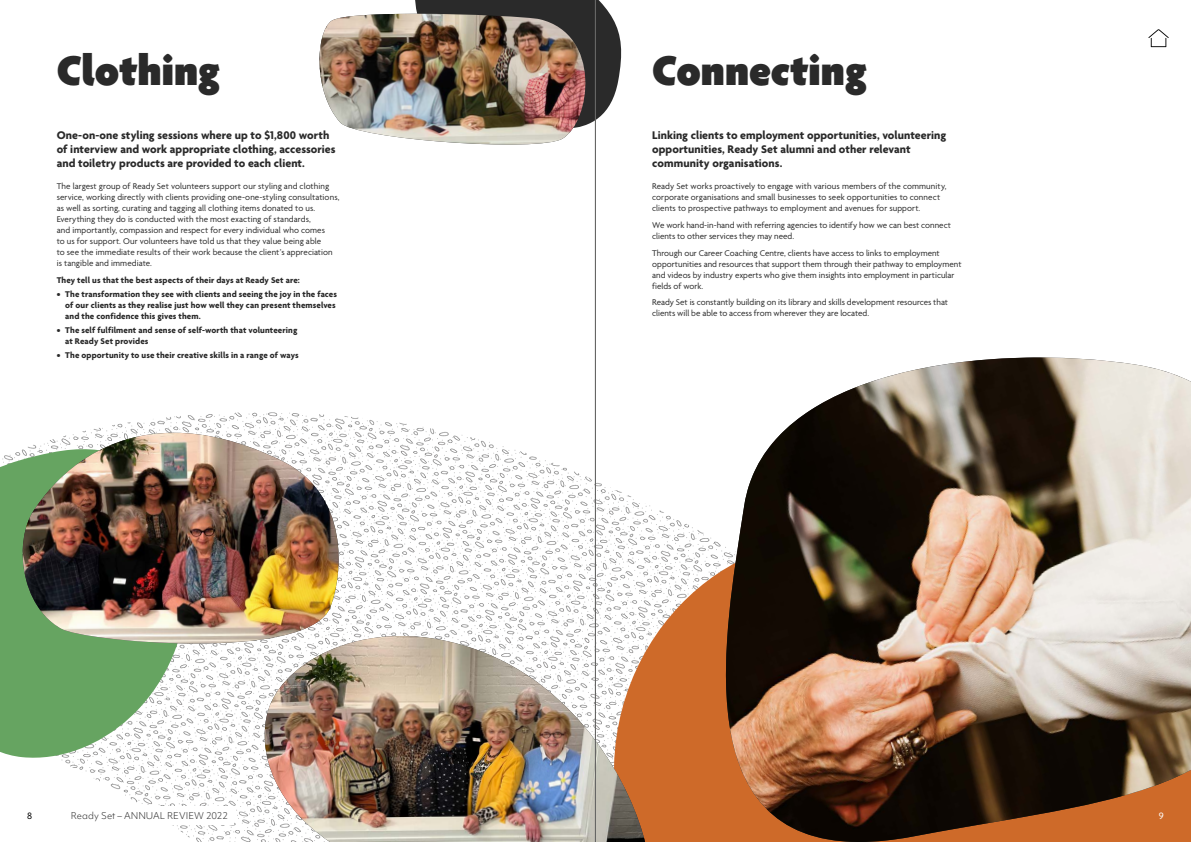
<style>
.page{position:relative;width:1191px;height:842px;background:#fff}
.page>*{position:absolute;margin:0;border:0;box-sizing:border-box;transform-origin:0 0}
.t1{font:900 45px "Agenda";color:#2a2a2a}
.t2{font:700 12px/14px "Agenda";color:#2a2a2a}
.t3{font:10px "Agenda";color:#000}
.t4{font:10px "Agenda";color:#fff}
.t5{font:9px/11px "Agenda";letter-spacing:.005em;color:#2a2a2a}
.t6{font:700 9px/11px "Agenda";letter-spacing:.015em;color:#2a2a2a}
.t7{font:300 9px "Objektiv Mk 1";letter-spacing:.005em;color:#2a2a2a}
</style>
<div class="page">
<img style="left:70px;top:153px;width:607px;height:689px">
<svg style="left:415px;top:0;width:207px;height:115px"></svg>
<svg style="left:394px;top:8px;width:208px;height:145px;fill:#2a2a2a"></svg>
<img style="left:319px;top:14px;width:271px;height:134px">
<svg style="left:567px;top:524px;width:110px;height:318px"></svg>
<svg style="left:677px;top:520px;width:8px;height:322px;fill:#ce6a29"></svg>
<img style="left:685px;top:357px;width:506px;height:485px">
<svg style="left:0;top:455px;width:191px;height:309px;fill:#66a461"></svg>
<svg style="left:14px;top:399px;width:336px;height:263px"></svg>
<img style="left:23px;top:433px;width:327px;height:210px">
<svg style="left:252px;top:612px;width:407px;height:230px"></svg>
<img style="left:257px;top:636px;width:388px;height:206px">
<div style="left:65px;top:807px;width:169px;height:18px;background:#fff"></div>
<svg style="left:1148px;top:29px;width:20px;height:18px"></svg>
<hr style="left:595px;top:0;width:1px;height:842px;background:#6f6f6e">
<h1 class="t1" style="left:57px;top:47px;width:165px">Clothing</h1>
<h2 class="t2" style="left:57px;top:129px;width:280px">One-on-one styling sessions where up to $1,800 worth of interview and work appropriate clothing, accessories and toiletry products are provided to each client.</h2>
<p class="t5" style="left:57px;top:182px;width:284px">The largest group of Ready Set volunteers support our styling and clothing service, working directly with clients providing one-one-styling consultations, as well as sorting, curating and tagging all clothing items donated to us.<br>Everything they do is conducted with the most exacting of standards,<br>and importantly, compassion and respect for every individual who comes<br>to us for support. Our volunteers have told us that they value being able<br>to see the immediate results of their work because the client’s appreciation is tangible and immediate.</p>
<p class="t6" style="left:57px;top:275px;width:245px">They tell us that the best aspects of their days at Ready Set are:</p>
<p class="t6" style="left:65px;top:289px;width:273px;text-indent:-9px">• The transformation they see with clients and seeing the joy in the faces of our clients as they realise just how well they can present themselves and the confidence this gives them.</p>
<p class="t6" style="left:65px;top:325px;width:234px;text-indent:-9px">• The self fulfilment and sense of self-worth that volunteering at Ready Set provides</p>
<p class="t6" style="left:57px;top:350px;width:243px">• The opportunity to use their creative skills in a range of ways</p>
<h1 class="t1" style="left:652px;top:47px;width:216px">Connecting</h1>
<h2 class="t2" style="left:652px;top:129px;width:295px">Linking clients to employment opportunities, volunteering opportunities, Ready Set alumni and other relevant community organisations.</h2>
<p class="t5" style="left:652px;top:182px;width:296px">Ready Set works proactively to engage with various members of the community, corporate organisations and small businesses to seek opportunities to connect clients to prospective pathways to employment and avenues for support.</p>
<p class="t5" style="left:652px;top:220px;width:300px">We work hand-in-hand with referring agencies to identify how we can best connect clients to other services they may need.</p>
<p class="t5" style="left:652px;top:248px;width:311px">Through our Career Coaching Centre, clients have access to links to employment opportunities and resources that support them through their pathway to employment and videos by industry experts who give them insights into employment in particular fields of work.</p>
<p class="t5" style="left:652px;top:298px;width:297px">Ready Set is constantly building on its library and skills development resources that clients will be able to access from wherever they are located.</p>
<p class="t3" style="left:27px;top:811px;width:7px">8</p>
<p class="t7" style="left:71px;top:810px;width:158px">Ready Set – ANNUAL REVIEW 2022</p>
<p class="t4" style="left:1158px;top:811px;width:6px">9</p>
</div>
